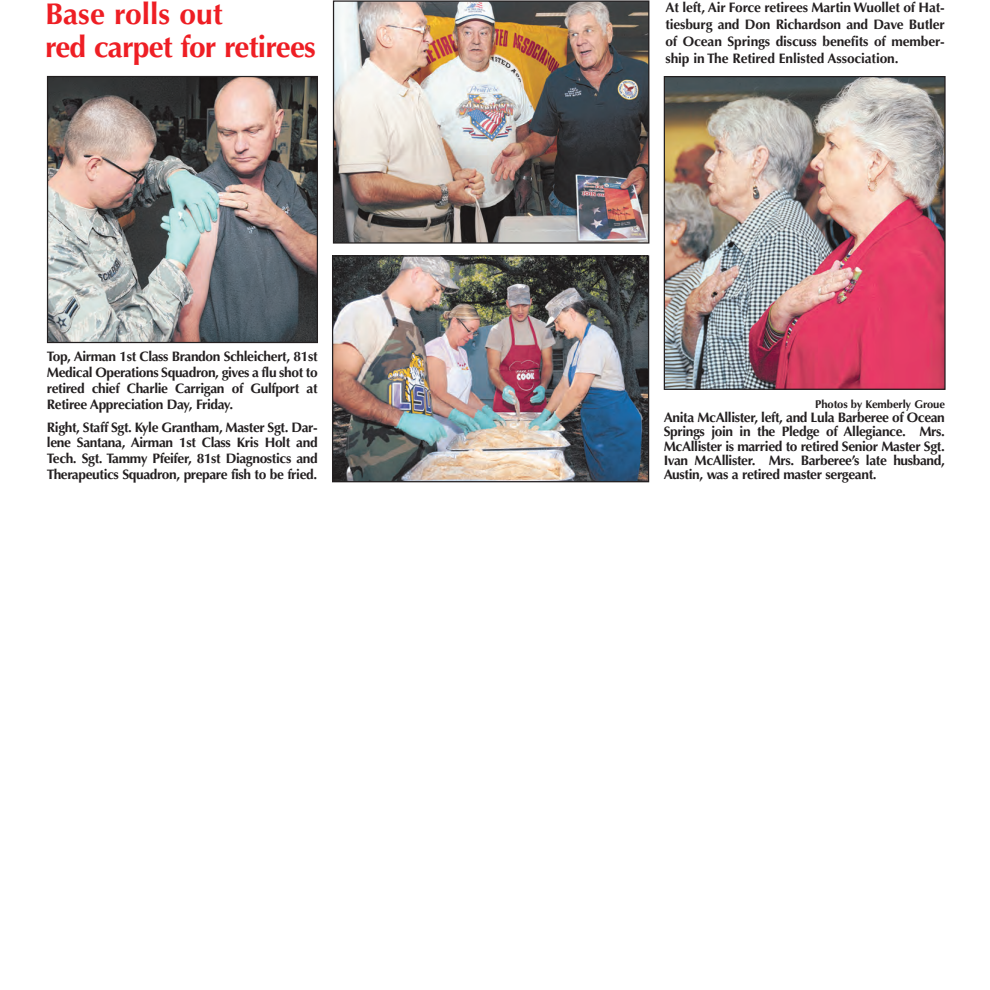
<style>
.page{position:relative;width:990px;height:990px;background:#fff}
.page>*{position:absolute;margin:0;border:0;box-sizing:border-box;transform-origin:0 0}
.t1{font:700 30px/32.9px "Optima LT";letter-spacing:-.03em;color:#ee1e24}
.t2{font:700 13.75px/15.9px "Optima LT";letter-spacing:-.03em;color:#231f20;text-align:justify}
.t3{font:700 11.25px "Optima LT";letter-spacing:-.01em;color:#231f20}
</style>
<div class="page">
<img style="left:49px;top:78px;width:267px;height:263px">
<div style="left:47px;top:76px;width:271px;height:267px;border:1px solid #231f20"></div>
<img style="left:335px;top:2px;width:312px;height:240px">
<div style="left:333px;top:0;width:316px;height:244px;border:1px solid #231f20"></div>
<img style="left:666px;top:78px;width:278px;height:310px">
<div style="left:664px;top:76px;width:282px;height:314px;border:1px solid #231f20"></div>
<img style="left:334px;top:257px;width:313px;height:223px">
<div style="left:332px;top:255px;width:317px;height:227px;border:1px solid #231f20"></div>
<p class="t1" style="left:45px;top:1px;width:272px">Base rolls out<br>red carpet for retirees</p>
<p class="t2" style="left:47px;top:350px;width:272px">Top, Airman 1st Class Brandon Schleichert, 81st Medical Operations Squadron, gives a flu shot to retired chief Charlie Carrigan of Gulfport at Retiree Appreciation Day, Friday.</p>
<p class="t2" style="left:47px;top:420px;width:272px">Right, Staff Sgt. Kyle Grantham, Master Sgt. Dar&shy;lene Santana, Airman 1st Class Kris Holt and Tech. Sgt. Tammy Pfeifer, 81st Diagnostics and Therapeutics Squadron, prepare fish to be fried.</p>
<p class="t2" style="left:665px;top:1px;width:281px;line-height:16.9px">At left, Air Force retirees Martin Wuollet of Hat&shy;tiesburg and Don Richardson and Dave Butler of Ocean Springs discuss benefits of member&shy;ship in The Retired Enlisted Association.</p>
<p class="t3" style="left:815px;top:399px;width:131px">Photos by Kemberly Groue</p>
<p class="t2" style="left:664px;top:411px;width:283px;line-height:14.4px">Anita McAllister, left, and Lula Barberee of Ocean Springs join in the Pledge of Allegiance. Mrs.<br>McAllister is married to retired Senior Master Sgt.<br>Ivan McAllister. Mrs. Barberee’s late husband, Austin, was a retired master sergeant.</p>
</div>
